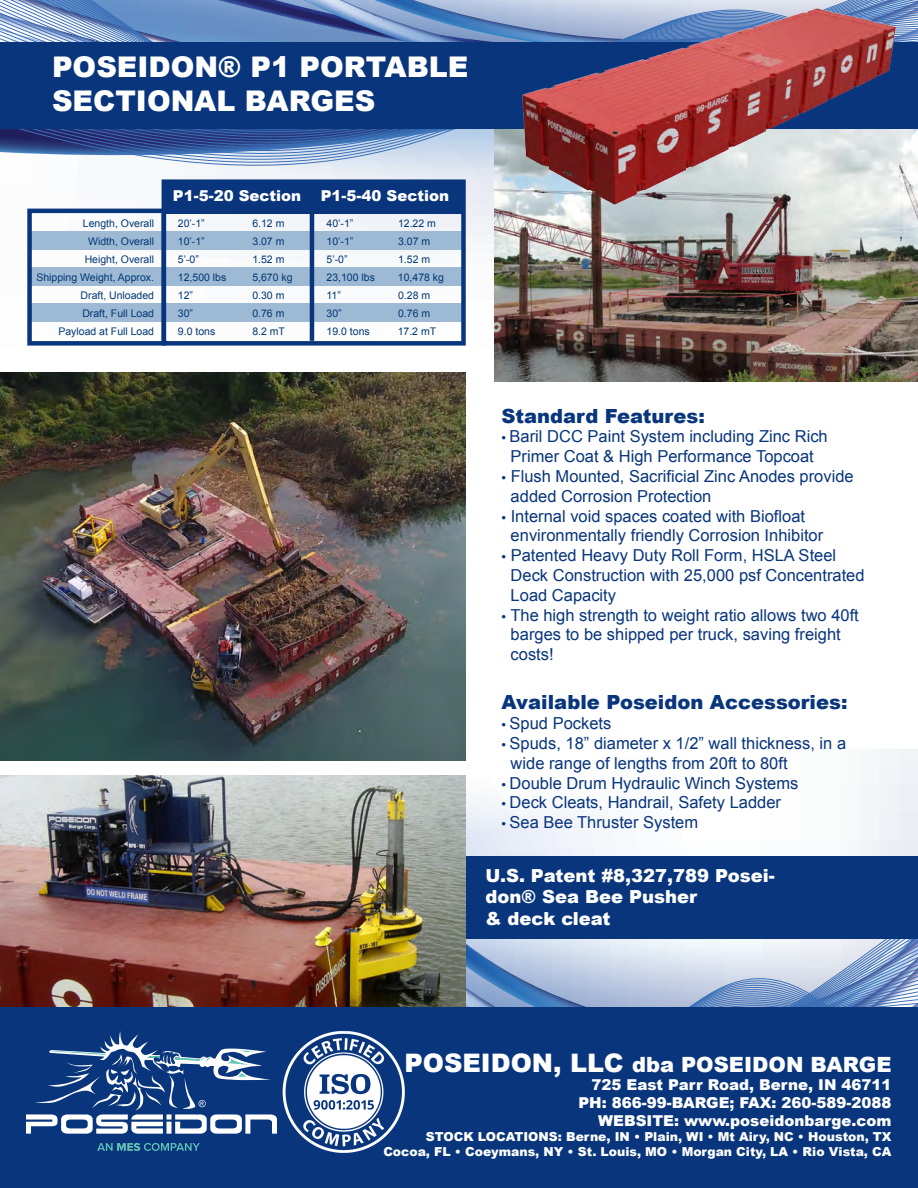
<style>
.page{position:relative;width:918px;height:1188px;background:#fff}
.page>*{position:absolute;margin:0;border:0;box-sizing:border-box;transform-origin:0 0}
.t1{font:900 28.5px/34.2px "Arial";color:#fff}
.t2{font:900 21px "Arial";color:#fff}
.t3{font:900 19.5px "Arial";color:#08357c}
.t4{font:900 18px/21.6px "Arial";color:#fff}
.t5{font:16.5px/19.8px "Arial";color:#08357c}
.t6{font:900 15px/18px "Arial";color:#fff;text-align:right}
.t7{font:900 12.3px/14.9px "Arial";color:#fff;text-align:right}
.t8{font:10.5px/18px "Arial";color:#013874;text-align:right}
.s1{font-family:"Myriad Pro"}
.s2{font-size:25.5px}
</style>
<div class="page">
<svg style="left:466px;top:749px;width:452px;height:258px"></svg>
<svg style="left:0;top:0;width:918px;height:303px"></svg>
<div style="left:30px;top:232px;width:433px;height:18px;background:#9eb9d4"></div>
<div style="left:30px;top:267px;width:433px;height:19px;background:#9eb9d4"></div>
<div style="left:31px;top:303px;width:434px;height:19px;background:#9eb9d4"></div>
<img style="left:494px;top:129px;width:424px;height:253px">
<img style="left:0;top:373px;width:466px;height:388px">
<svg style="left:361px;top:719px;width:268px;height:137px"></svg>
<div style="left:0;top:42px;width:918px;height:87px;background:#08357c"></div>
<img style="left:520px;top:5px;width:380px;height:204px">
<div style="left:452px;top:856px;width:466px;height:82px;background:#08357c"></div>
<img style="left:0;top:775px;width:466px;height:232px">
<div style="left:0;top:1007px;width:918px;height:181px;background:#08357c"></div>
<hr style="left:310px;top:185px;width:4px;height:156px;background:#08357c">
<div style="left:164px;top:182px;width:299px;height:32px;background:#08357c"></div>
<div style="left:162px;top:179px;width:304px;height:167px;border:4px solid #08357c"></div>
<div style="left:27px;top:209px;width:139px;height:137px;border:4px solid #08357c"></div>
<img style="left:282px;top:1030px;width:123px;height:123px">
<svg style="left:26px;top:1031px;width:251px;height:103px"></svg>
<svg style="left:97px;top:1143px;width:103px;height:8px"></svg>
<h1 class="t1" style="left:52px;top:49px;width:418px">POSEIDON® P1 PORTABLE<br>SECTIONAL BARGES</h1>
<p class="t6" style="left:173px;top:186px;width:130px">P1-5-20 Section</p>
<p class="t6" style="left:321px;top:186px;width:130px">P1-5-40 Section</p>
<p class="t8" style="left:178px;top:214px;width:28px">20’-1”</p>
<p class="t8" style="left:252px;top:214px;width:34px">6.12 m</p>
<p class="t8" style="left:178px;top:232px;width:28px">10’-1”</p>
<p class="t8" style="left:252px;top:232px;width:34px">3.07 m</p>
<p class="t8" style="left:178px;top:250px;width:22px">5’-0”</p>
<p class="t8" style="left:252px;top:250px;width:34px">1.52 m</p>
<p class="t8" style="left:178px;top:268px;width:50px">12,500 lbs</p>
<p class="t8" style="left:252px;top:268px;width:42px">5,670 kg</p>
<p class="t8" style="left:178px;top:286px;width:17px">12”</p>
<p class="t8" style="left:252px;top:286px;width:34px">0.30 m</p>
<p class="t8" style="left:178px;top:304px;width:17px">30”</p>
<p class="t8" style="left:252px;top:304px;width:34px">0.76 m</p>
<p class="t8" style="left:178px;top:322px;width:39px">9.0 tons</p>
<p class="t8" style="left:252px;top:322px;width:34px">8.2 mT</p>
<p class="t8" style="left:36px;top:214px;width:119px">Length, Overall<br>Width, Overall<br>Height, Overall<br>Shipping Weight, Approx.<br>Draft, Unloaded<br>Draft, Full Load<br>Payload at Full Load</p>
<p class="t8" style="left:327px;top:214px;width:28px">40’-1”</p>
<p class="t8" style="left:398px;top:214px;width:39px">12.22 m</p>
<p class="t8" style="left:327px;top:232px;width:28px">10’-1”</p>
<p class="t8" style="left:398px;top:232px;width:34px">3.07 m</p>
<p class="t8" style="left:327px;top:250px;width:23px">5’-0”</p>
<p class="t8" style="left:398px;top:250px;width:34px">1.52 m</p>
<p class="t8" style="left:327px;top:268px;width:50px">23,100 lbs</p>
<p class="t8" style="left:398px;top:268px;width:48px">10,478 kg</p>
<p class="t8" style="left:327px;top:286px;width:16px">11”</p>
<p class="t8" style="left:398px;top:286px;width:34px">0.28 m</p>
<p class="t8" style="left:327px;top:304px;width:17px">30”</p>
<p class="t8" style="left:398px;top:304px;width:34px">0.76 m</p>
<p class="t8" style="left:327px;top:322px;width:45px">19.0 tons</p>
<p class="t8" style="left:398px;top:322px;width:40px">17.2 mT</p>
<p class="t3" style="left:501px;top:402px;width:205px">Standard Features:</p>
<p class="t5" style="left:501px;top:427px;width:328px;text-align:center"><span class="s1">•</span> Baril DCC Paint System including Zinc Rich<br>Primer Coat &amp; High Performance Topcoat</p>
<p class="t5" style="left:511px;top:467px;width:345px;text-indent:-9px"><span class="s1">•</span> Flush Mounted, Sacrificial Zinc Anodes provide added Corrosion Protection</p>
<p class="t5" style="left:511px;top:506px;width:314px;text-indent:-9px"><span class="s1">•</span> Internal void spaces coated with Biofloat environmentally friendly Corrosion Inhibitor</p>
<p class="t5" style="left:511px;top:546px;width:355px;text-indent:-9px"><span class="s1">•</span> Patented Heavy Duty Roll Form, HSLA Steel<br>Deck Construction with 25,000 psf Concentrated<br>Load Capacity</p>
<p class="t5" style="left:511px;top:605px;width:350px;text-indent:-9px"><span class="s1">•</span> The high strength to weight ratio allows two 40ft barges to be shipped per truck, saving freight costs!</p>
<p class="t3" style="left:501px;top:688px;width:348px">Available Poseidon Accessories:</p>
<p class="t5" style="left:501px;top:714px;width:111px"><span class="s1">•</span> Spud Pockets</p>
<p class="t5" style="left:511px;top:733px;width:337px;text-indent:-9px"><span class="s1">•</span> Spuds, 18” diameter x 1/2” wall thickness, in a wide range of lengths from 20ft to 80ft</p>
<p class="t5" style="left:501px;top:773px;width:298px"><span class="s1">•</span> Double Drum Hydraulic Winch Systems</p>
<p class="t5" style="left:501px;top:793px;width:281px"><span class="s1">•</span> Deck Cleats, Handrail, Safety Ladder</p>
<p class="t5" style="left:501px;top:813px;width:198px"><span class="s1">•</span> Sea Bee Thruster System</p>
<p class="t4" style="left:486px;top:864px;width:291px">U.S. Patent #8,327,789 Posei&shy;don® Sea Bee Pusher<br>&amp; deck cleat</p>
<p class="t2" style="left:404px;top:1050px;width:489px"><span class="s2">POSEIDON, LLC</span> dba POSEIDON BARGE</p>
<p class="t6" style="left:578px;top:1075px;width:315px">725 East Parr Road, Berne, IN 46711<br>PH: 866-99-BARGE; FAX: 260-589-2088<br>WEBSITE: www.poseidonbarge.com</p>
<p class="t7" style="left:383px;top:1129px;width:510px">STOCK LOCATIONS: Berne, IN • Plain, WI • Mt Airy, NC • Houston, TX<br>Cocoa, FL • Coeymans, NY • St. Louis, MO • Morgan City, LA • Rio Vista, CA</p>
</div>
